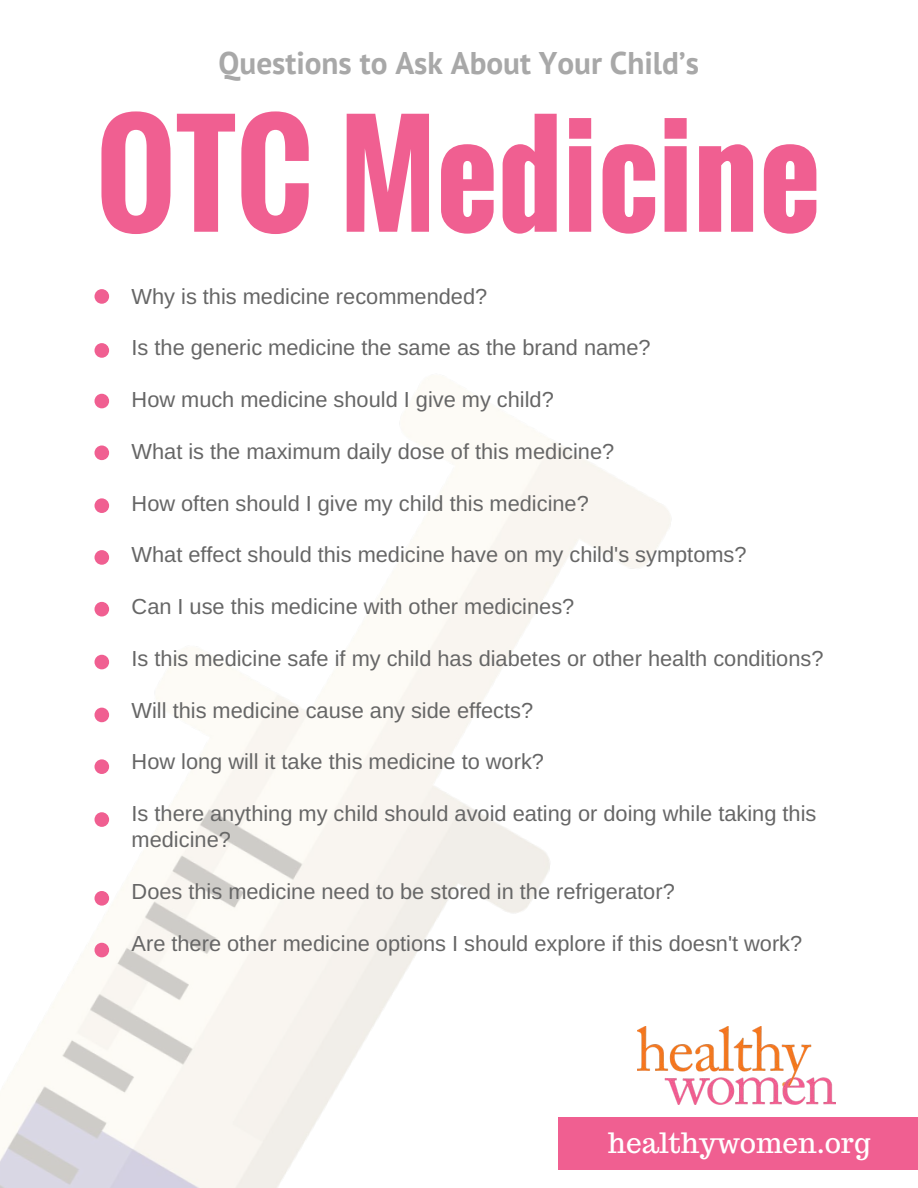
<style>
.page{position:relative;width:918px;height:1188px;background:#fff}
.page>*{position:absolute;margin:0;border:0;box-sizing:border-box;transform-origin:0 0}
.t1{font:700 134.25px "Oswald";color:#f05f91}
.t2{font:700 31.35px "PT Sans";color:#a8a8a8}
.t3{font:28.05px "Trocchi";color:#fff}
.t4{font:21.75px/25.8px "Arimo";color:#666}
</style>
<div class="page">
<img style="left:0;top:293px;width:671px;height:895px">
<img style="left:638px;top:1026px;width:198px;height:79px">
<div style="left:558px;top:1117px;width:360px;height:53px;background:#f05f91"></div>
<div style="left:95px;top:289px;width:14px;height:15px;background:#f05f91;border-radius:50%"></div>
<div style="left:95px;top:343px;width:14px;height:15px;background:#f05f91;border-radius:50%"></div>
<div style="left:95px;top:394px;width:14px;height:14px;background:#f05f91;border-radius:50%"></div>
<div style="left:95px;top:445px;width:14px;height:15px;background:#f05f91;border-radius:50%"></div>
<div style="left:95px;top:498px;width:14px;height:15px;background:#f05f91;border-radius:50%"></div>
<div style="left:95px;top:550px;width:14px;height:15px;background:#f05f91;border-radius:50%"></div>
<div style="left:95px;top:602px;width:14px;height:15px;background:#f05f91;border-radius:50%"></div>
<div style="left:95px;top:655px;width:14px;height:14px;background:#f05f91;border-radius:50%"></div>
<div style="left:95px;top:708px;width:14px;height:14px;background:#f05f91;border-radius:50%"></div>
<div style="left:95px;top:759px;width:14px;height:15px;background:#f05f91;border-radius:50%"></div>
<div style="left:95px;top:812px;width:14px;height:15px;background:#f05f91;border-radius:50%"></div>
<div style="left:95px;top:891px;width:14px;height:15px;background:#f05f91;border-radius:50%"></div>
<div style="left:95px;top:943px;width:14px;height:14px;background:#f05f91;border-radius:50%"></div>
<h2 class="t2" style="left:219px;top:42px;width:482px">Questions to Ask About Your Child’s</h2>
<h1 class="t1" style="left:96px;top:72px;width:726px">OTC Medicine</h1>
<p class="t4" style="left:132px;top:283px;width:357px">Why is this medicine recommended?</p>
<p class="t4" style="left:132px;top:335px;width:521px">Is the generic medicine the same as the brand name?</p>
<p class="t4" style="left:132px;top:387px;width:424px">How much medicine should I give my child?</p>
<p class="t4" style="left:132px;top:438px;width:484px">What is the maximum daily dose of this medicine?</p>
<p class="t4" style="left:132px;top:490px;width:459px">How often should I give my child this medicine?</p>
<p class="t4" style="left:132px;top:542px;width:616px">What effect should this medicine have on my child's symptoms?</p>
<p class="t4" style="left:132px;top:594px;width:444px">Can I use this medicine with other medicines?</p>
<p class="t4" style="left:132px;top:645px;width:693px">Is this medicine safe if my child has diabetes or other health conditions?</p>
<p class="t4" style="left:132px;top:697px;width:403px">Will this medicine cause any side effects?</p>
<p class="t4" style="left:132px;top:749px;width:414px">How long will it take this medicine to work?</p>
<p class="t4" style="left:132px;top:801px;width:686px">Is there anything my child should avoid eating or doing while taking this medicine?</p>
<p class="t4" style="left:132px;top:878px;width:545px">Does this medicine need to be stored in the refrigerator?</p>
<p class="t4" style="left:132px;top:930px;width:672px">Are there other medicine options I should explore if this doesn't work?</p>
<p class="t3" style="left:608px;top:1125px;width:264px">healthywomen.org</p>
</div>
